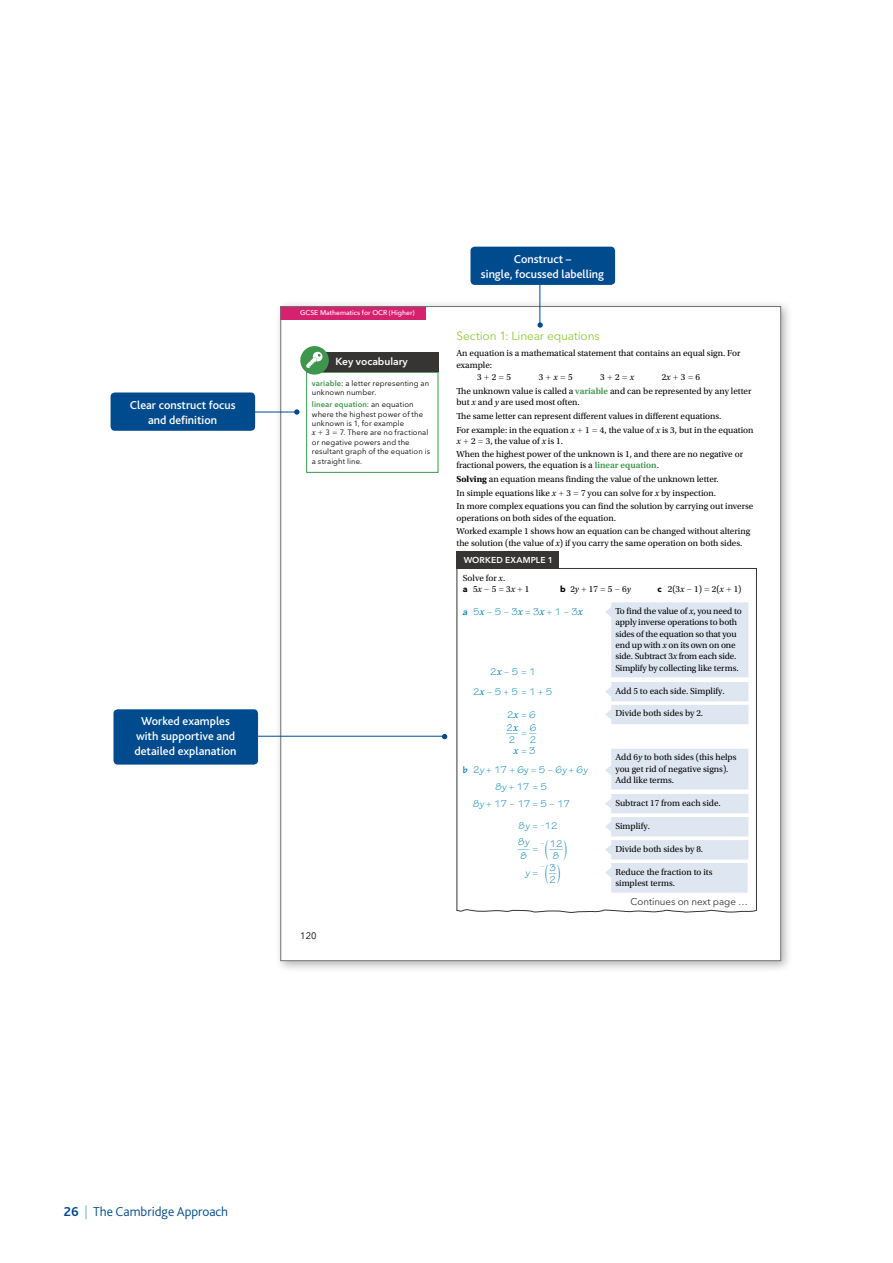
<style>
.page{position:relative;width:893px;height:1263px;background:#fff}
.page>*{position:absolute;margin:0;border:0;box-sizing:border-box;transform-origin:0 0}
.t1{font:300 13.5px "Bliss 2";color:#004b8d}
.t2{font:500 12px/15px "Bliss 2";color:#fff;text-align:center}
.t3{font:12px "Avenir Next LT Pro";letter-spacing:-.015em;color:#92c83e}
.t4{font:10.8px "STIX Size Two Sym";color:#0081b7;scale:.66 1}
.t5{font:10.8px "STIX Size Two Sym";color:#0081b7;scale:.67 1}
.t6{font:10.2px/12.1px "Tekton Pro";color:#0081b7;text-align:center}
.t7{font:600 10.2px "Avenir Next LT Pro";color:#fff}
.t8{font:italic 10.2px "Utopia Std";color:#0081b7}
.t9{font:italic 10.2px "Tekton Pro";color:#0081b7}
.t10{font:9.9px "Avenir Next LT Pro";letter-spacing:-.01em;color:#363534}
.t11{font:9.45px "Avenir Next LT Pro";color:#000}
.t12{font:9.15px/11.4px "Utopia Std";color:#000}
.t13{font:8.7px "Tekton Pro";color:#0081b7;scale:.84 1}
.t14{font:8.7px "Tekton Pro";color:#0081b7;scale:1.06 1}
.t15{font:8.7px "Tekton Pro";color:#0081b7;scale:.93 1}
.t16{font:8.7px "Tekton Pro";color:#0081b7;scale:.89 1}
.t17{font:600 8.55px "Avenir Next LT Pro";letter-spacing:.01em;color:#fff}
.t18{font:7.65px/9.4px "Avenir Next LT Pro";letter-spacing:.01em;color:#000}
.t19{font:italic 7.65px "Utopia Std";color:#000}
.t20{font:500 6.9px "Avenir Next LT Pro";color:#fff}
.s1{font-weight:600;color:#3d964b}
.s2{font-style:italic}
.s3{font-weight:700}
.s4{font-family:"Avenir Next LT Pro";font-weight:700;font-size:8.55px}
.s5{font-family:"Utopia Std";font-style:italic}
.s6{font-family:"Tekton Pro";font-style:normal}
.s7{font-family:"STIX Size Two Sym";font-size:10.8px}
.s8{color:#6caddf}
</style>
<div class="page">
<div style="left:274px;top:300px;width:519px;height:673px;background:#000;opacity:.3"></div>
<div style="left:281px;top:307px;width:500px;height:654px;background:#fff"></div>
<div style="left:281px;top:307px;width:145px;height:13px;background:#d6216f"></div>
<div style="left:456px;top:551px;width:103px;height:18px;background:#363534"></div>
<svg style="left:605px;top:749px;width:143px;height:144px;background:#e2eaf2"></svg>
<svg style="left:605px;top:602px;width:143px;height:122px;background:#e1e9f2"></svg>
<svg style="left:456px;top:908px;width:301px;height:5px"></svg>
<div style="left:306px;top:372px;width:132px;height:101px;border:1px solid #3d964b"></div>
<div style="left:306px;top:352px;width:132px;height:20px;background:#363534"></div>
<div style="left:300px;top:346px;width:29px;height:29px;background:#3d964b;border-radius:50%"></div>
<svg style="left:306px;top:351px;width:17px;height:17px"></svg>
<div style="left:470px;top:247px;width:145px;height:38px;background:#004b8d;border-radius:4px"></div>
<div style="left:113px;top:709px;width:145px;height:56px;background:#004b8d;border-radius:4px"></div>
<div style="left:111px;top:392px;width:144px;height:39px;background:#004b8d;border-radius:4px"></div>
<hr style="left:540px;top:282px;width:1px;height:43px;background:#004b8d">
<hr style="left:253px;top:736px;width:192px;height:1px;background:#004b8d">
<hr style="left:245px;top:412px;width:52px;height:1px;background:#004b8d">
<svg style="left:537px;top:322px;width:6px;height:6px"></svg>
<svg style="left:294px;top:409px;width:5px;height:6px"></svg>
<svg style="left:442px;top:734px;width:5px;height:5px"></svg>
<h2 class="t2" style="left:130px;top:397px;width:107px">Clear construct focus and definition</h2>
<h2 class="t2" style="left:134px;top:714px;width:104px">Worked examples with supportive and detailed explanation</h2>
<p class="t20" style="left:300px;top:309px;width:116px">GCSE Mathematics for OCR (Higher)</p>
<p class="t7" style="left:335px;top:355px;width:74px">Key vocabulary</p>
<p class="t18" style="left:312px;top:378px;width:119px"><span class="s1">variable</span>: a letter representing an unknown number.</p>
<p class="t18" style="left:312px;top:400px;width:113px"><span class="s1">linear equation</span>: an equation where the highest power of the unknown is 1, for example</p>
<p class="t19" style="left:312px;top:429px;width:5px">x</p>
<p class="t18" style="left:325px;top:428px;width:6px">3</p>
<p class="t18" style="left:312px;top:428px;width:120px;text-indent:28px">7. There are no fractional or negative powers and the resultant graph of the equation is a straight line.</p>
<p class="t11" style="left:300px;top:930px;width:18px">120</p>
<h2 class="t2" style="left:481px;top:251px;width:125px">Construct –<br>single, focussed labelling</h2>
<h2 class="t3" style="left:456px;top:328px;width:145px">Section 1: Linear equations</h2>
<p class="t12" style="left:456px;top:348px;width:285px">An equation is a mathematical statement that contains an equal sign. For example:</p>
<p class="t12" style="left:477px;top:372px;width:36px">3 2 5</p>
<p class="t12" style="left:539px;top:372px;width:35px">3 <span class="s2">x</span> 5</p>
<p class="t12" style="left:600px;top:372px;width:35px">3 2 <span class="s2">x</span></p>
<p class="t12" style="left:456px;top:371px;width:296px;line-height:13.6px;text-indent:205px">2<span class="s2">x</span> 3 6<br>The unknown value is called a <span class="s1">variable</span> and can be represented by any letter</p>
<p class="t12" style="left:456px;top:396px;width:299px;line-height:13.6px">but <span class="s2">x</span> and <span class="s2">y</span> are used most often.<br>The same letter can represent different values in different equations.<br>For example: in the equation <span class="s2">x</span> 1 4, the value of <span class="s2">x</span> is 3, but in the equation</p>
<p class="t12" style="left:456px;top:434px;width:288px;line-height:13.6px"><span class="s2">x</span> 2 3, the value of <span class="s2">x</span> is 1.<br>When the highest power of the unknown is 1, and there are no negative or</p>
<p class="t12" style="left:456px;top:459px;width:298px;line-height:13.6px">fractional powers, the equation is a <span class="s1">linear equation</span>.<br><span class="s3">Solving</span> an equation means finding the value of the unknown letter.<br>In simple equations like <span class="s2">x</span> 3 7 you can solve for <span class="s2">x</span> by inspection.<br>In more complex equations you can find the solution by carrying out inverse</p>
<p class="t12" style="left:456px;top:511px;width:295px;line-height:13.6px">operations on both sides of the equation.<br>Worked example 1 shows how an equation can be changed without altering</p>
<p class="t12" style="left:456px;top:537px;width:287px">the solution (the value of <span class="s2">x</span>) if you carry the same operation on both sides.</p>
<p class="t17" style="left:464px;top:555px;width:91px">WORKED EXAMPLE 1</p>
<p class="t12" style="left:463px;top:573px;width:68px">Solve for <span class="s2">x</span>.<br><span class="s4">a</span> 5<span class="s2">x</span> 5 3<span class="s2">x</span> 1</p>
<p class="t12" style="left:560px;top:584px;width:72px"><span class="s4">b</span> 2<span class="s2">y</span> 17 5 6<span class="s2">y</span></p>
<p class="t12" style="left:658px;top:584px;width:85px"><span class="s4">c</span> 2(3<span class="s2">x</span> 1) 2(<span class="s2">x</span> 1)</p>
<p class="t6" style="left:463px;top:606px;width:121px"><span class="s3">a</span> 5<span class="s5">x</span> 5 3<span class="s5">x</span> 3<span class="s5">x</span> 1 3<span class="s5">x</span></p>
<p class="t12" style="left:615px;top:605px;width:128px">To find the value of <span class="s2">x</span>, you need to apply inverse operations to both sides of the equation so that you end up with <span class="s2">x</span> on its own on one side. Subtract 3<span class="s2">x</span> from each side.<br>Simplify by collecting like terms.</p>
<p class="t12" style="left:615px;top:685px;width:111px">Add 5 to each side. Simplify.</p>
<p class="t12" style="left:615px;top:708px;width:89px">Divide both sides by 2.</p>
<p class="t6" style="left:473px;top:662px;width:81px;line-height:19.6px">2<span class="s5">x</span> 5 1<br>2<span class="s5">x</span> 5 5 1 5</p>
<p class="t6" style="left:507px;top:709px;width:30px">2<span class="s5">x</span> 6</p>
<p class="t15" style="left:506px;top:725px;width:15px">___</p>
<p class="t6" style="left:507px;top:722px;width:13px;text-align:left">2<span class="s5">x<br></span>2</p>
<p class="t13" style="left:529px;top:725px;width:10px">_ _<sup>6</sup></p>
<p class="t6" style="left:530px;top:734px;width:8px">2</p>
<p class="t8" style="left:513px;top:745px;width:24px">x <span class="s6">3</span></p>
<p class="t6" style="left:463px;top:764px;width:126px"><span class="s3">b</span> 2<span class="s2">y</span> 17 6y 5 6<span class="s2">y</span> 6<span class="s2">y</span></p>
<p class="t6" style="left:495px;top:781px;width:53px">8<span class="s2">y</span> 17 5</p>
<p class="t6" style="left:473px;top:798px;width:99px">8<span class="s2">y</span> 17 17 5 17</p>
<p class="t6" style="left:519px;top:820px;width:12px">8<span class="s2">y</span></p>
<p class="t6" style="left:544px;top:820px;width:14px">12</p>
<p class="t6" style="left:518px;top:836px;width:12px">8<span class="s2">y</span></p>
<p class="t16" style="left:518px;top:841px;width:15px">___</p>
<p class="t6" style="left:520px;top:850px;width:8px">8</p>
<p class="t12" style="left:615px;top:752px;width:123px">Add 6<span class="s2">y</span> to both sides (this helps you get rid of negative signs).<br>Add like terms.</p>
<p class="t12" style="left:615px;top:820px;width:36px">Simplify.</p>
<p class="t12" style="left:615px;top:843px;width:89px">Divide both sides by 8.</p>
<p class="t12" style="left:615px;top:866px;width:99px">Reduce the fraction to its simplest terms.</p>
<p class="t12" style="left:615px;top:797px;width:107px">Subtract 17 from each side.</p>
<p class="t14" style="left:544px;top:841px;width:19px"><span class="s7">(</span> ___</p>
<p class="t6" style="left:550px;top:838px;width:14px">12<br>8</p>
<p class="t4" style="left:563px;top:847px;width:8px">)</p>
<p class="t9" style="left:525px;top:867px;width:6px">y</p>
<p class="t13" style="left:544px;top:865px;width:16px"><span class="s7">(</span> _ _<sup>3</sup></p>
<p class="t5" style="left:556px;top:871px;width:8px">)</p>
<p class="t6" style="left:550px;top:874px;width:8px">2</p>
<p class="t10" style="left:630px;top:895px;width:119px">Continues on next page …</p>
<h1 class="t1" style="left:64px;top:1203px;width:166px"><span class="s3">26</span> <span class="s8">|</span> The Cambridge Approach</h1>
</div>
